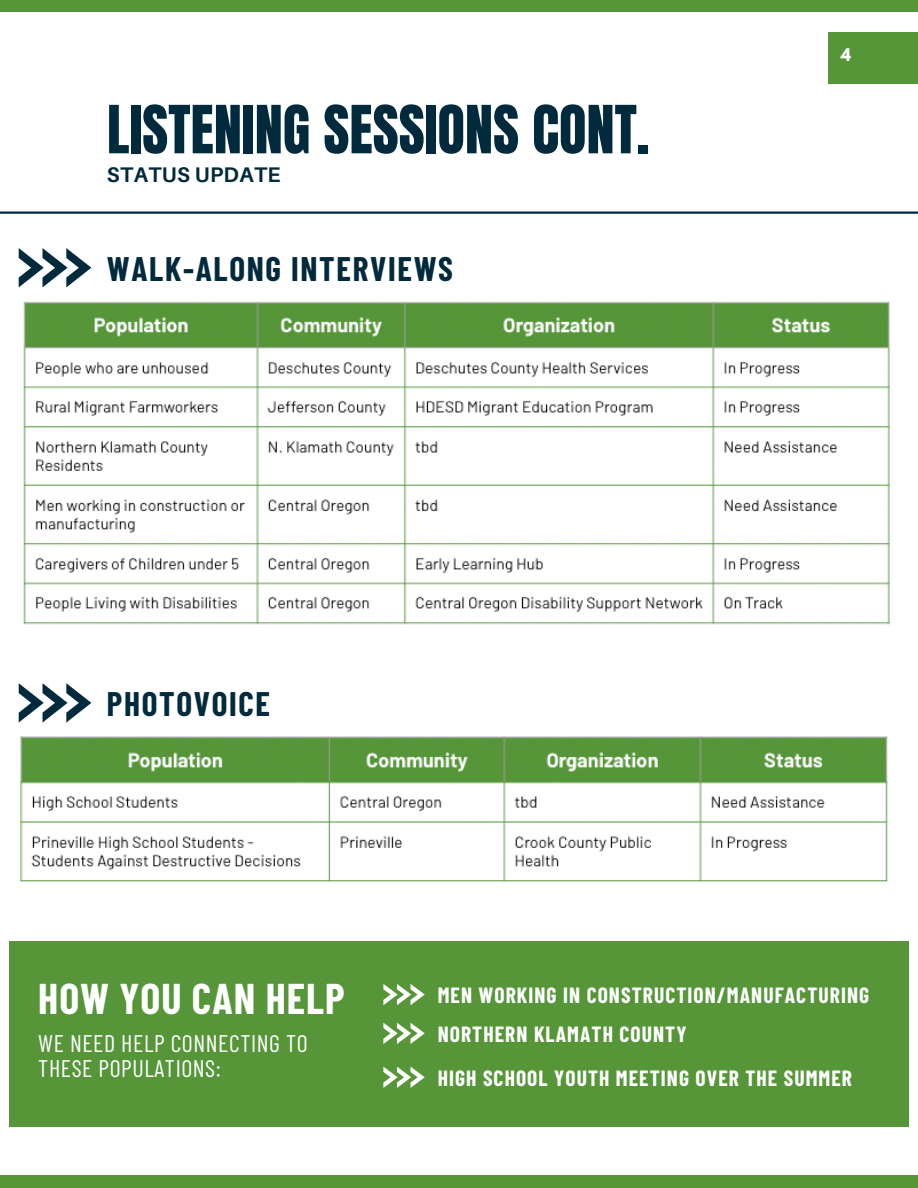
<style>
.page{position:relative;width:918px;height:1188px;background:#fff}
.page>*{position:absolute;margin:0;border:0;box-sizing:border-box;transform-origin:0 0}
.t1{font:56.4px "Anton";color:#022a3d}
.t2{font:700 42px "Barlow Condensed";letter-spacing:.025em;color:#fff}
.t3{font:700 33.3px "Barlow Condensed";letter-spacing:.05em;color:#022a3d}
.t4{font:24px/24.8px "Barlow Condensed";letter-spacing:.025em;color:#fff}
.t5{font:700 21.45px "Barlow Condensed";letter-spacing:.05em;color:#fff}
.t6{font:700 21.15px "Aileron";letter-spacing:.015em;color:#022a3d}
.t7{font:700 15.45px "League Spartan";color:#fff}
</style>
<div class="page">
<div style="left:0;top:0;width:918px;height:12px;background:#569639"></div>
<div style="left:0;top:1175px;width:918px;height:13px;background:#569639"></div>
<div style="left:828px;top:32px;width:90px;height:52px;background:#569639"></div>
<hr style="left:0;top:212px;width:918px;height:2px;background:#022a3d">
<div style="left:9px;top:941px;width:899px;height:186px;background:#569639"></div>
<svg style="left:383px;top:984px;width:42px;height:21px"></svg>
<svg style="left:383px;top:1023px;width:42px;height:21px"></svg>
<svg style="left:383px;top:1067px;width:42px;height:21px"></svg>
<svg style="left:19px;top:248px;width:72px;height:39px"></svg>
<img style="left:23px;top:301px;width:867px;height:324px">
<svg style="left:19px;top:683px;width:72px;height:40px"></svg>
<img style="left:20px;top:736px;width:868px;height:146px">
<p class="t1" style="left:107px;top:89px;width:544px">LISTENING SESSIONS CONT.</p>
<p class="t6" style="left:107px;top:161px;width:175px">STATUS UPDATE</p>
<p class="t3" style="left:107px;top:247px;width:348px">WALK-ALONG INTERVIEWS</p>
<p class="t3" style="left:107px;top:683px;width:165px">PHOTOVOICE</p>
<p class="t7" style="left:841px;top:47px;width:12px">4</p>
<p class="t2" style="left:38px;top:972px;width:308px">HOW YOU CAN HELP</p>
<p class="t4" style="left:38px;top:1030px;width:271px">WE NEED HELP CONNECTING TO<br>THESE POPULATIONS:</p>
<p class="t5" style="left:438px;top:982px;width:433px">MEN WORKING IN CONSTRUCTION/MANUFACTURING</p>
<p class="t5" style="left:438px;top:1021px;width:250px">NORTHERN KLAMATH COUNTY</p>
<p class="t5" style="left:438px;top:1065px;width:416px">HIGH SCHOOL YOUTH MEETING OVER THE SUMMER</p>
</div>
